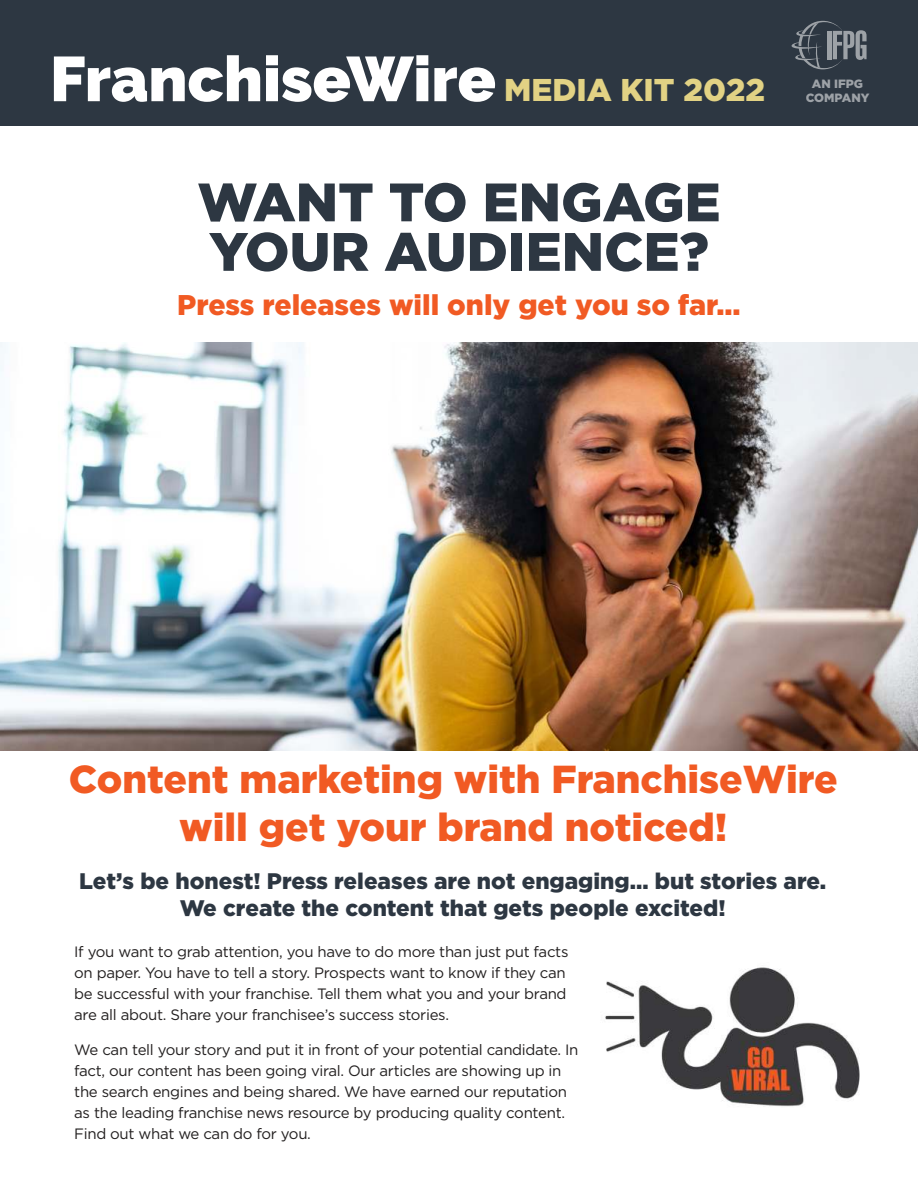
<style>
.page{position:relative;width:918px;height:1188px;background:#fff}
.page>*{position:absolute;margin:0;border:0;box-sizing:border-box;transform-origin:0 0}
.t1{font:900 63px "Raleway";color:#fff}
.t2{font:900 54px/49.5px "Gotham";color:#2d3742}
.t3{font:900 39px/48px "Gotham";color:#f15a23;text-align:center}
.t4{font:900 28.5px "Gotham";color:#f15a23}
.t5{font:900 22.5px/27px "Gotham";color:#2d3742;text-align:center}
.t6{font:15px/21px "Gotham";letter-spacing:-.02em;color:#221f1f}
.t7{font:900 12px/14.4px "Gotham";color:#fff;text-align:center}
.s1{font-family:"Gotham";font-size:31.5px;color:#e2d284}
</style>
<div class="page">
<div style="left:0;top:0;width:918px;height:126px;background:#2d3742"></div>
<svg style="left:792px;top:21px;width:75px;height:48px;background:#4f5760"></svg>
<img style="left:0;top:343px;width:918px;height:407px">
<img style="left:605px;top:967px;width:255px;height:140px">
<h1 class="t1" style="left:50px;top:43px;width:717px">FranchiseWire <span class="s1">MEDIA KIT 2022</span></h1>
<h2 class="t2" style="left:197px;top:180px;width:525px">WANT TO ENGAGE<br>YOUR AUDIENCE?</h2>
<h3 class="t4" style="left:177px;top:292px;width:565px">Press releases will only get you so far...</h3>
<p class="t7" style="left:806px;top:77px;width:65px">AN IFPG<br>COMPANY</p>
<h3 class="t3" style="left:69px;top:757px;width:770px">Content marketing with FranchiseWire will get your brand noticed!</h3>
<h3 class="t5" style="left:79px;top:869px;width:749px">Let’s be honest! Press releases are not engaging… but stories are.<br>We create the content that gets people excited!</h3>
<p class="t6" style="left:74px;top:942px;width:496px">If you want to grab attention, you have to do more than just put facts on paper. You have to tell a story. Prospects want to know if they can be successful with your franchise. Tell them what you and your brand are all about. Share your franchisee’s success stories.</p>
<p class="t6" style="left:74px;top:1039px;width:506px">We can tell your story and put it in front of your potential candidate. In fact, our content has been going viral. Our articles are showing up in the search engines and being shared. We have earned our reputation as the leading franchise news resource by producing quality content.<br>Find out what we can do for you.</p>
</div>
